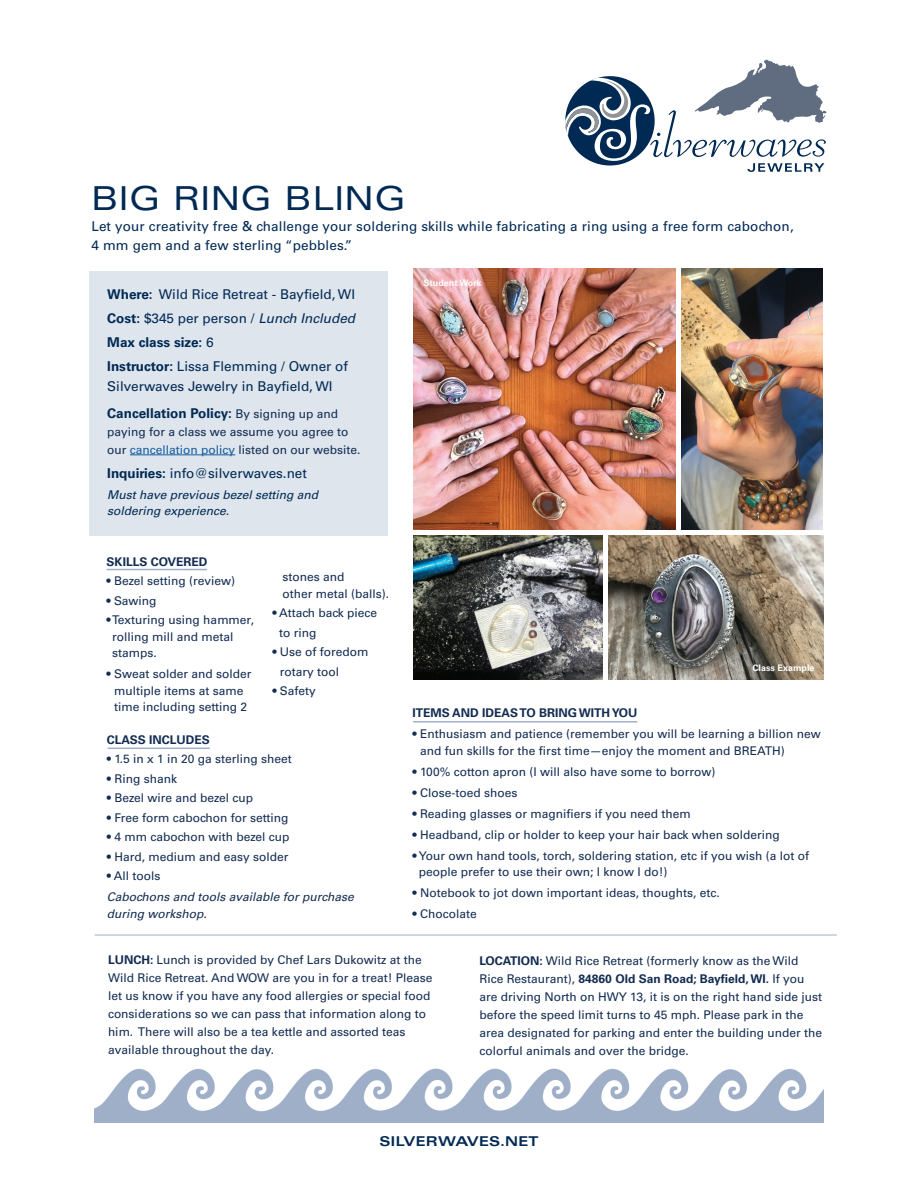
<style>
.page{position:relative;width:918px;height:1188px;background:#fff}
.page>*{position:absolute;margin:0;border:0;box-sizing:border-box;transform-origin:0 0}
.t1{font:expanded 33px "Univers";letter-spacing:.01em;color:#002953}
.t2{font:13.5px/24px "Univers";letter-spacing:.01em;color:#002953}
.t3{font:700 expanded 13.5px "Univers";letter-spacing:.01em;color:#002953}
.t4{font:12px/18px "Univers";color:#132c52}
.t5{font:700 12px "Univers";color:#132c52}
.t6{font:italic 12px/16.5px "Univers";color:#132c52}
.t7{font:italic 12px/16.5px "Univers";color:#002953}
.t8{font:700 9px "Univers";color:#fff}
.s1{font-weight:700}
.s2{font-style:italic}
.s3{font-size:12px;color:#132c52}
.s4{color:#175d9e}
</style>
<div class="page">
<div style="left:90px;top:271px;width:298px;height:265px;background:#dee5ed"></div>
<img style="left:94px;top:1068px;width:730px;height:54px">
<hr style="left:130px;top:455px;width:105px;height:1px;background:#175d9e">
<hr style="left:94px;top:934px;width:743px;height:2px;background:#c0cbdc">
<svg style="left:565px;top:59px;width:262px;height:113px"></svg>
<hr style="left:107px;top:569px;width:100px;height:1px;background:#9fb0c8">
<hr style="left:108px;top:748px;width:102px;height:1px;background:#9fb0c8">
<hr style="left:413px;top:721px;width:224px;height:2px;background:#9fb0c8">
<img style="left:681px;top:269px;width:142px;height:260px">
<img style="left:608px;top:535px;width:215px;height:145px">
<img style="left:414px;top:535px;width:188px;height:145px">
<img style="left:414px;top:269px;width:261px;height:260px">
<h1 class="t1" style="left:92px;top:178px;width:316px">BIG RING BLING</h1>
<p class="t2" style="left:92px;top:216px;width:704px;line-height:19.5px">Let your creativity free &amp; challenge your soldering skills while fabricating a ring using a free form cabochon,<br>4 mm gem and a few sterling “pebbles.”</p>
<p class="t2" style="left:107px;top:282px;width:249px"><span class="s1">Where:</span> Wild Rice Retreat - Bayfield, WI<br><span class="s1">Cost:</span> $345 per person / <span class="s2">Lunch Included<br></span><span class="s1">Max class size:</span> 6<br><span class="s1">Instructor:</span> Lissa Flemming / Owner of</p>
<p class="t2" style="left:107px;top:372px;width:232px;line-height:27px">Silverwaves Jewelry in Bayfield, WI<br><span class="s1">Cancellation Policy:</span> <span class="s3">By signing up and</span></p>
<p class="t4" style="left:107px;top:422px;width:255px">paying for a class we assume you agree to our <span class="s4">cancellation policy</span> listed on our website.</p>
<p class="t2" style="left:107px;top:461px;width:201px"><span class="s1">Inquiries:</span> info@silverwaves.net</p>
<p class="t7" style="left:107px;top:486px;width:212px">Must have previous bezel setting and soldering experience.</p>
<p class="t5" style="left:107px;top:555px;width:102px">SKILLS COVERED</p>
<p class="t4" style="left:107px;top:572px;width:130px">• Bezel setting (review)</p>
<p class="t4" style="left:107px;top:592px;width:51px">• Sawing</p>
<p class="t4" style="left:112px;top:612px;width:143px;line-height:16.5px;text-indent:-5px">• Texturing using hammer, rolling mill and metal stamps.</p>
<p class="t4" style="left:107px;top:666px;width:146px;line-height:16.5px;text-align:center">• Sweat solder and solder multiple items at same time including setting 2</p>
<p class="t4" style="left:282px;top:569px;width:108px;line-height:16.5px">stones and<br>other metal (balls).</p>
<p class="t4" style="left:279px;top:603px;width:99px;line-height:19.5px;text-indent:-7px">• Attach back piece to ring</p>
<p class="t4" style="left:280px;top:642px;width:90px;line-height:19.5px;text-indent:-8px">• Use of foredom rotary tool</p>
<p class="t4" style="left:272px;top:682px;width:45px">• Safety</p>
<p class="t5" style="left:107px;top:732px;width:105px">CLASS INCLUDES</p>
<p class="t4" style="left:107px;top:750px;width:186px">• 1.5 in x 1 in 20 ga sterling sheet</p>
<p class="t4" style="left:107px;top:770px;width:72px">• Ring shank</p>
<p class="t4" style="left:107px;top:789px;width:148px">• Bezel wire and bezel cup</p>
<p class="t4" style="left:107px;top:809px;width:183px">• Free form cabochon for setting</p>
<p class="t4" style="left:107px;top:828px;width:184px">• 4 mm cabochon with bezel cup</p>
<p class="t4" style="left:107px;top:848px;width:183px">• Hard, medium and easy solder</p>
<p class="t4" style="left:107px;top:867px;width:55px">• All tools</p>
<p class="t6" style="left:107px;top:889px;width:248px">Cabochons and tools available for purchase during workshop.</p>
<p class="t8" style="left:413px;top:274px;width:24px">Work</p>
<p class="t8" style="left:424px;top:277px;width:60px">Student Work</p>
<p class="t8" style="left:753px;top:662px;width:64px">Class Example</p>
<p class="t5" style="left:413px;top:706px;width:227px">ITEMS AND IDEAS TO BRING WITH YOU</p>
<p class="t4" style="left:420px;top:726px;width:402px;line-height:16.5px;text-indent:-8px">• Enthusiasm and patience (remember you will be learning a billion new and fun skills for the first time—enjoy the moment and BREATH)</p>
<p class="t4" style="left:413px;top:762px;width:304px">• 100% cotton apron (I will also have some to borrow)</p>
<p class="t4" style="left:413px;top:783px;width:106px">• Close-toed shoes</p>
<p class="t4" style="left:413px;top:804px;width:280px">• Reading glasses or magnifiers if you need them</p>
<p class="t4" style="left:413px;top:825px;width:369px">• Headband, clip or holder to keep your hair back when soldering</p>
<p class="t4" style="left:419px;top:847px;width:392px;line-height:16.5px;text-indent:-6px">• Your own hand tools, torch, soldering station, etc if you wish (a lot of people prefer to use their own; I know I do!)</p>
<p class="t4" style="left:413px;top:884px;width:309px">• Notebook to jot down important ideas, thoughts, etc.</p>
<p class="t4" style="left:413px;top:905px;width:66px">• Chocolate</p>
<p class="t4" style="left:108px;top:951px;width:326px"><span class="s1">LUNCH:</span> Lunch is provided by Chef Lars Dukowitz at the Wild Rice Retreat. And WOW are you in for a treat! Please let us know if you have any food allergies or special food considerations so we can pass that information along to him. There will also be a tea kettle and assorted teas available throughout the day.</p>
<p class="t4" style="left:480px;top:952px;width:344px"><span class="s1">LOCATION:</span> Wild Rice Retreat (formerly know as the Wild Rice Restaurant), <span class="s1">84860 Old San Road; Bayfield, WI.</span> If you are driving North on HWY 13, it is on the right hand side just before the speed limit turns to 45 mph. Please park in the area designated for parking and enter the building under the colorful animals and over the bridge.</p>
<p class="t3" style="left:379px;top:1134px;width:161px">SILVERWAVES.NET</p>
</div>
